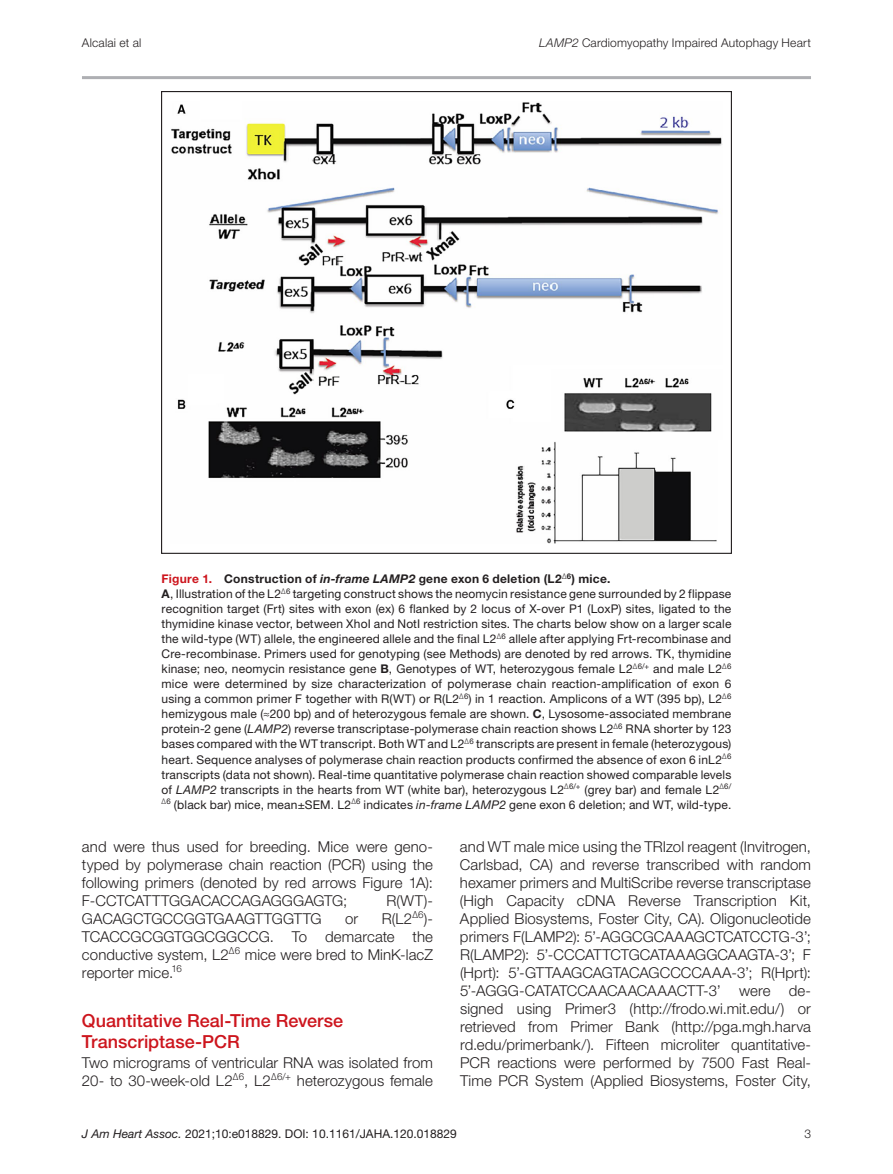
<style>
.page{position:relative;width:893px;height:1174px;background:#fff}
.page>*{position:absolute;margin:0;border:0;box-sizing:border-box;transform-origin:0 0}
.t1{font:500 18px/21px "Helvetica Neue LT Std";color:#cd151d}
.t2{font:300 15px/18px "Helvetica Neue LT Std";letter-spacing:.005em;color:#231f20;text-align:justify}
.t3{font:12px/15px "Helvetica Neue LT Std";letter-spacing:.015em;color:#231f20}
.t4{font:300 12px "Helvetica Neue LT Std";letter-spacing:.015em;color:#231f20}
.s1{font-style:italic}
.s2{font-weight:700;color:#cd151d}
.s3{font-weight:700}
.s4{font-weight:700;font-style:italic}
</style>
<div class="page">
<img style="left:171px;top:102px;width:551px;height:441px">
<hr style="left:82px;top:76px;width:729px;height:3px;background:#aeafb3">
<p class="t4" style="left:82px;top:35px;width:61px">Alcalai et al</p>
<p class="t4" style="left:539px;top:35px;width:273px"><span class="s1">LAMP2</span> Cardiomyopathy Impaired Autophagy Heart</p>
<p class="t3" style="left:162px;top:571px;width:571px"><span class="s2">Figure 1.</span> <span class="s3">Construction of</span> <span class="s4">in-frame LAMP2</span> <span class="s3">gene exon 6 deletion (L2</span><sup>Δ</sup><sup>6</sup><span class="s3">) mice.<br>A</span>, Illustration of the L2<sup>Δ</sup><sup>6</sup> targeting construct shows the neomycin resistance gene surrounded by 2 flippase recognition target (Frt) sites with exon (ex) 6 flanked by 2 locus of X-over P1 (LoxP) sites, ligated to the thymidine kinase vector, between XhoI and NotI restriction sites. The charts below show on a larger scale the wild-type (WT) allele, the engineered allele and the final L2<sup>Δ</sup><sup>6</sup> allele after applying Frt-recombinase and Cre-recombinase. Primers used for genotyping (see Methods) are denoted by red arrows. TK, thymidine kinase; neo, neomycin resistance gene <span class="s3">B</span>, Genotypes of WT, heterozygous female L2<sup>Δ</sup><sup>6/+</sup> and male L2<sup>Δ</sup><sup>6 </sup>mice were determined by size characterization of polymerase chain reaction-amplification of exon 6 using a common primer F together with R(WT) or R(L2<sup>Δ</sup><sup>6</sup>) in 1 reaction. Amplicons of a WT (395 bp), L2<sup>Δ</sup><sup>6 </sup>hemizygous male (≈200 bp) and of heterozygous female are shown. <span class="s3">C</span>, Lysosome-associated membrane protein-2 gene (<span class="s1">LAMP2</span>) reverse transcriptase-polymerase chain reaction shows L2<sup>Δ</sup><sup>6</sup> RNA shorter by 123 bases compared with the WT transcript. Both WT and L2<sup>Δ</sup><sup>6</sup> transcripts are present in female (heterozygous) heart. Sequence analyses of polymerase chain reaction products confirmed the absence of exon 6 inL2<sup>Δ</sup><sup>6 </sup>transcripts (data not shown). Real-time quantitative polymerase chain reaction showed comparable levels of <span class="s1">LAMP2</span> transcripts in the hearts from WT (white bar), heterozygous L2<sup>Δ</sup><sup>6/+</sup> (grey bar) and female L2<sup>Δ</sup><sup>6/ </sup><sup>Δ</sup><sup>6</sup> (black bar) mice, mean±SEM. L2<sup>Δ</sup><sup>6</sup> indicates <span class="s1">in-frame LAMP2</span> gene exon 6 deletion; and WT, wild-type.</p>
<p class="t2" style="left:82px;top:837px;width:352px">and were thus used for breeding. Mice were geno&shy;typed by polymerase chain reaction (PCR) using the following primers (denoted by red arrows Figure 1A):<br>F-CCTCATTTGGACACCAGAGGGAGTG;</p>
<p class="t2" style="left:386px;top:891px;width:48px">R(WT)-</p>
<p class="t2" style="left:82px;top:909px;width:352px;text-indent:300px">R(L2<sup>Δ</sup><sup>6</sup>)- TCACCGCGGTGGCGGCCG. To demarcate the conductive system, L2<sup>Δ</sup><sup>6</sup> mice were bred to MinK-lacZ reporter mice.<sup>16</sup></p>
<h1 class="t1" style="left:82px;top:1010px;width:263px">Quantitative Real-Time Reverse<br>Transcriptase-PCR</h1>
<p class="t2" style="left:82px;top:1053px;width:352px">Two micrograms of ventricular RNA was isolated from<br>20- to 30-week-old L2<sup>Δ</sup><sup>6</sup>, L2<sup>Δ</sup><sup>6/+</sup> heterozygous female</p>
<p class="t2" style="left:82px;top:909px;width:241px">GACAGCTGCCGGTGAAGTTGGTTG</p>
<p class="t2" style="left:345px;top:909px;width:15px">or</p>
<p class="t2" style="left:460px;top:837px;width:353px">and WT male mice using the TRIzol reagent (Invitrogen, Carlsbad, CA) and reverse transcribed with random hexamer primers and MultiScribe reverse transcriptase (High Capacity cDNA Reverse Transcription Kit, Applied Biosystems, Foster City, CA). Oligonucleotide primers F(LAMP2): 5’-AGGCGCAAAGCTCATCCTG-3’; R(LAMP2): 5’-CCCATTCTGCATAAAGGCAAGTA-3’; F (Hprt): 5’-GTTAAGCAGTACAGCCCCAAA-3’; R(Hprt):<br>5’-AGGG-CATATCCAACAACAAACTT-3’ were de&shy;signed using Primer3 (http://frodo.wi.mit.edu/) or retrieved from Primer Bank (http://pga.mgh.harva rd.edu/primerbank/). Fifteen microliter quantitative-PCR reactions were performed by 7500 Fast Real-Time PCR System (Applied Biosystems, Foster City,</p>
<p class="t3" style="left:82px;top:1126px;width:376px"><span class="s1">J Am Heart Assoc.</span> 2021;10:e018829. DOI: 10.1161/JAHA.120.018829</p>
<p class="t4" style="left:804px;top:1126px;width:8px">3</p>
</div>
